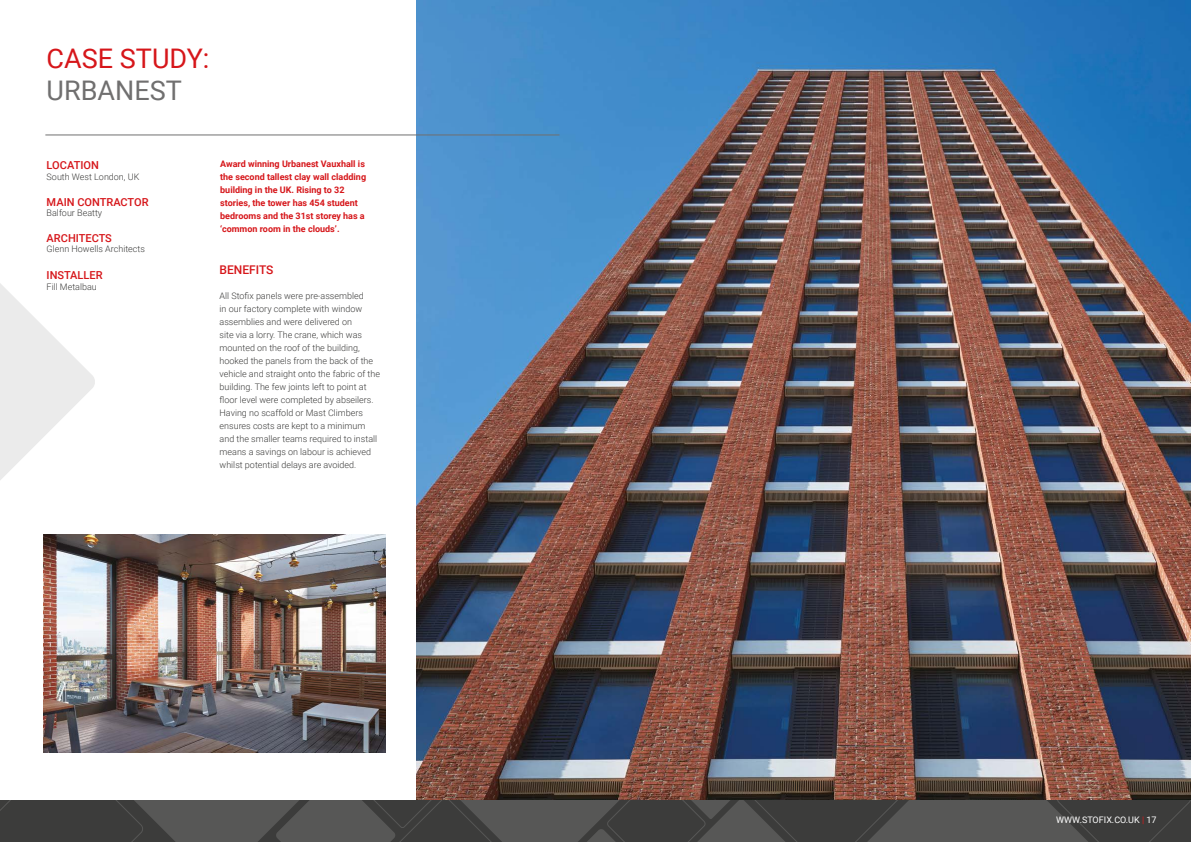
<style>
.page{position:relative;width:1191px;height:842px;background:#fff}
.page>*{position:absolute;margin:0;border:0;box-sizing:border-box;transform-origin:0 0}
.t1{font:27px "Roboto";color:#d6161a}
.t2{font:27px "Roboto";color:#706f6f}
.t3{font:500 12px "Roboto";color:#d6161a}
.t4{font:500 11px "Roboto";color:#d6161a}
.t5{font:300 9px/13px "Roboto";color:#3c3c3b}
.t6{font:700 9px/13px "Roboto";color:#d6161a}
.t7{font:9px "Roboto";color:#fff}
.s1{color:#d51b1c}
</style>
<div class="page">
<img style="left:417px;top:0;width:774px;height:801px">
<hr style="left:45px;top:135px;width:514px;height:1px;background:#706f6f">
<svg style="left:0;top:801px;width:1191px;height:41px;background:#494948"></svg>
<img style="left:44px;top:534px;width:341px;height:219px">
<svg style="left:0;top:283px;width:95px;height:197px"></svg>
<h1 class="t1" style="left:47px;top:39px;width:164px">CASE STUDY:</h1>
<h1 class="t2" style="left:47px;top:71px;width:137px">URBANEST</h1>
<p class="t4" style="left:47px;top:158px;width:54px">LOCATION</p>
<p class="t5" style="left:47px;top:170px;width:94px">South West London, UK</p>
<p class="t4" style="left:47px;top:194px;width:103px">MAIN CONTRACTOR</p>
<p class="t5" style="left:47px;top:206px;width:57px">Balfour Beatty</p>
<p class="t4" style="left:47px;top:230px;width:67px">ARCHITECTS</p>
<p class="t5" style="left:47px;top:242px;width:100px">Glenn Howells Architects</p>
<p class="t4" style="left:47px;top:267px;width:57px">INSTALLER</p>
<p class="t5" style="left:47px;top:279px;width:52px">Fill Metalbau</p>
<p class="t6" style="left:220px;top:157px;width:147px">Award winning Urbanest Vauxhall is the second tallest clay wall cladding building in the UK. Rising to 32 stories, the tower has 454 student bedrooms and the 31st storey has a ‘common room in the clouds’.</p>
<h2 class="t3" style="left:219px;top:261px;width:55px">BENEFITS</h2>
<p class="t5" style="left:219px;top:289px;width:162px">All Stofix panels were pre-assembled<br>in our factory complete with window assemblies and were delivered on<br>site via a lorry. The crane, which was mounted on the roof of the building, hooked the panels from the back of the vehicle and straight onto the fabric of the building. The few joints left to point at floor level were completed by abseilers.<br>Having no scaffold or Mast Climbers ensures costs are kept to a minimum and the smaller teams required to install means a savings on labour is achieved whilst potential delays are avoided.</p>
<p class="t7" style="left:1056px;top:814px;width:102px">WWW.STOFIX.CO.UK <span class="s1">|</span> 17</p>
</div>
